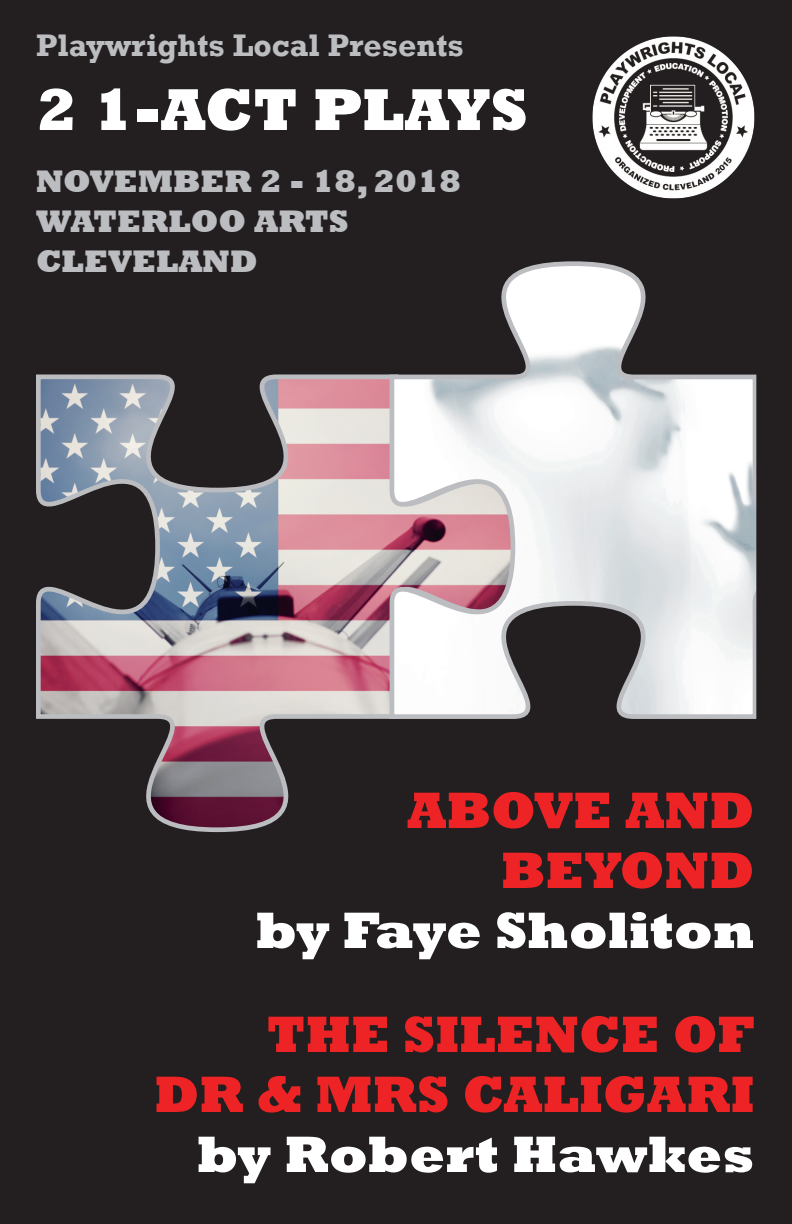
<style>
.page{position:relative;width:792px;height:1224px;background:#231f20}
.page>*{position:absolute;margin:0;border:0;box-sizing:border-box;transform-origin:0 0}
.t1{font:800 60px "Rockwell";color:#fff}
.t2{font:800 52px/60px "Rockwell";color:#ee2325;text-align:right}
.t3{font:800 52px "Rockwell";color:#fff}
.t4{font:800 32px/40px "Rockwell";color:#bcbdc0}
.t5{font:700 32px "Rockwell";color:#bcbdc0}
</style>
<div class="page">
<svg style="left:36px;top:372px;width:484px;height:460px"></svg>
<svg style="left:387px;top:261px;width:369px;height:460px"></svg>
<img style="left:592px;top:35px;width:163px;height:164px">
<div style="left:756px;top:52px;width:36px;height:1154px;background:#231f20"></div>
<p class="t5" style="left:36px;top:26px;width:429px">Playwrights Local Presents</p>
<p class="t1" style="left:36px;top:73px;width:494px">2 1-ACT PLAYS</p>
<p class="t4" style="left:36px;top:161px;width:427px">NOVEMBER 2 - 18,2018<br>WATERLOO ARTS<br>CLEVELAND</p>
<p class="t2" style="left:407px;top:779px;width:349px">ABOVE AND<br>BEYOND</p>
<p class="t3" style="left:256px;top:899px;width:500px">by Faye Sholiton</p>
<p class="t2" style="left:154px;top:1003px;width:602px">THE SILENCE OF<br>DR &amp; MRS CALIGARI</p>
<p class="t3" style="left:197px;top:1123px;width:559px">by Robert Hawkes</p>
</div>
